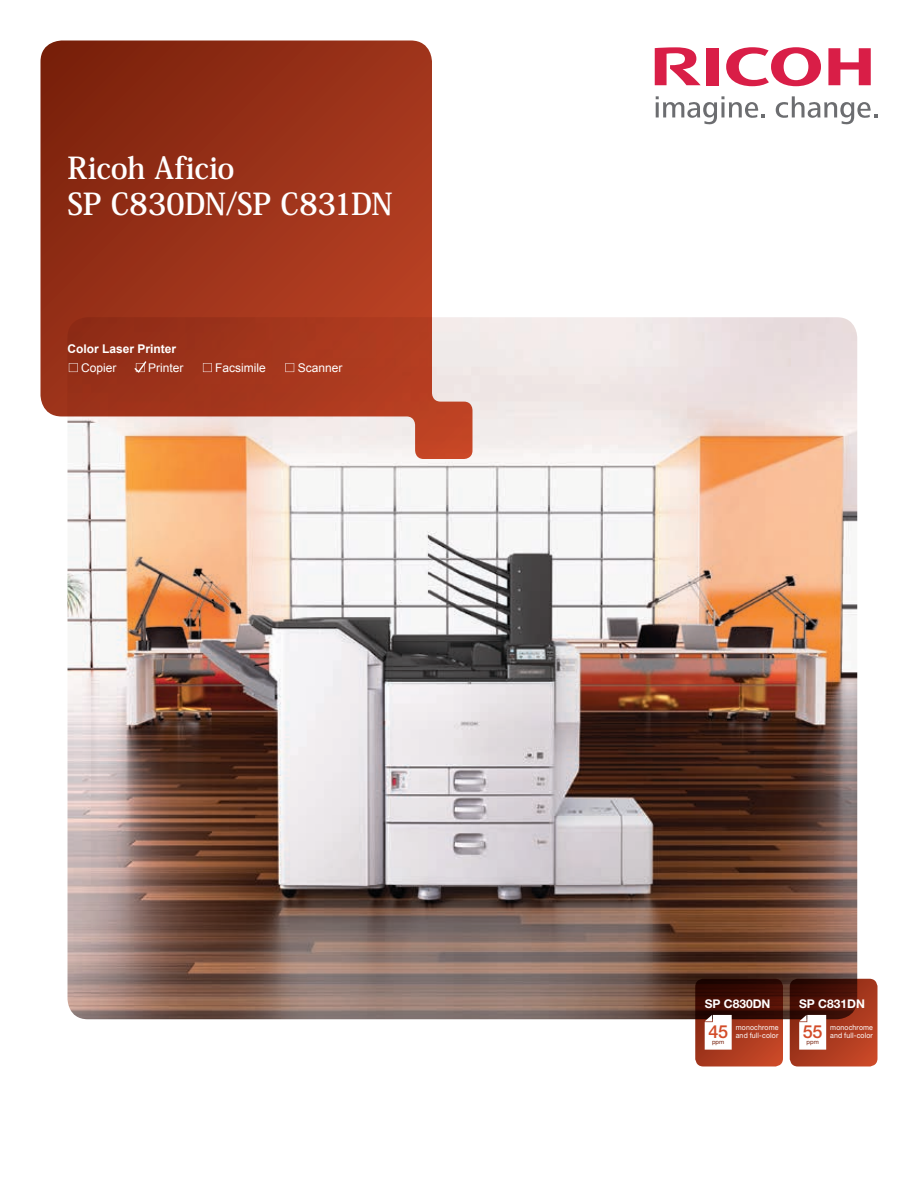
<style>
.page{position:relative;width:918px;height:1188px;background:#fff}
.page>*{position:absolute;margin:0;border:0;box-sizing:border-box;transform-origin:0 0}
.t1{font:700 30px/36px "Koz Min Pro";letter-spacing:-.015em;color:#fff}
.t2{font:500 18px "Helvetica Neue LT Std";color:#d34c29}
.t3{font:12px "Arial";color:#fff}
.t4{font:700 12px "Arial";color:#fff}
.t5{font:700 12px "Helvetica Neue LT Std";color:#fff}
.t6{font:7.5px "Helvetica Neue LT Std";letter-spacing:.02em;color:#fff;scale:.93 1}
.t7{font:6px "Helvetica Neue LT Std";letter-spacing:.01em;color:#751d08}
</style>
<div class="page">
<img style="left:68px;top:317px;width:789px;height:702px">
<svg style="left:40px;top:40px;width:432px;height:419px;background:#ab523b"></svg>
<svg style="left:69px;top:363px;width:9px;height:9px"></svg>
<svg style="left:135px;top:361px;width:11px;height:12px"></svg>
<svg style="left:203px;top:363px;width:9px;height:9px"></svg>
<svg style="left:285px;top:363px;width:9px;height:9px"></svg>
<svg style="left:726px;top:47px;width:95px;height:39px"></svg>
<svg style="left:828px;top:48px;width:43px;height:37px"></svg>
<div style="left:706px;top:48px;width:13px;height:37px;background:#d91e47"></div>
<svg style="left:655px;top:47px;width:46px;height:38px"></svg>
<svg style="left:656px;top:96px;width:109px;height:28px"></svg>
<svg style="left:776px;top:96px;width:101px;height:28px"></svg>
<svg style="left:790px;top:979px;width:88px;height:87px;background:#862c17"></svg>
<svg style="left:799px;top:1015px;width:27px;height:35px"></svg>
<svg style="left:695px;top:979px;width:88px;height:87px;background:#722312"></svg>
<svg style="left:705px;top:1015px;width:27px;height:35px"></svg>
<p class="t1" style="left:68px;top:148px;width:327px">Ricoh Aficio<br>SP C830DN/SP C831DN</p>
<p class="t4" style="left:68px;top:340px;width:110px">Color Laser Printer</p>
<p class="t3" style="left:81px;top:360px;width:37px">Copier</p>
<p class="t3" style="left:148px;top:360px;width:37px">Printer</p>
<p class="t3" style="left:215px;top:360px;width:52px">Facsimile</p>
<p class="t3" style="left:298px;top:360px;width:46px">Scanner</p>
<p class="t5" style="left:705px;top:996px;width:67px">SP C830DN</p>
<p class="t7" style="left:712px;top:1038px;width:14px">ppm</p>
<p class="t6" style="left:736px;top:1023px;width:48px">monochrome</p>
<p class="t2" style="left:708px;top:1021px;width:21px">45</p>
<p class="t6" style="left:736px;top:1031px;width:47px">and full-color</p>
<p class="t5" style="left:799px;top:996px;width:67px">SP C831DN</p>
<p class="t7" style="left:807px;top:1038px;width:14px">ppm</p>
<p class="t6" style="left:830px;top:1023px;width:48px">monochrome</p>
<p class="t2" style="left:803px;top:1021px;width:21px">55</p>
<p class="t6" style="left:830px;top:1031px;width:47px">and full-color</p>
</div>
